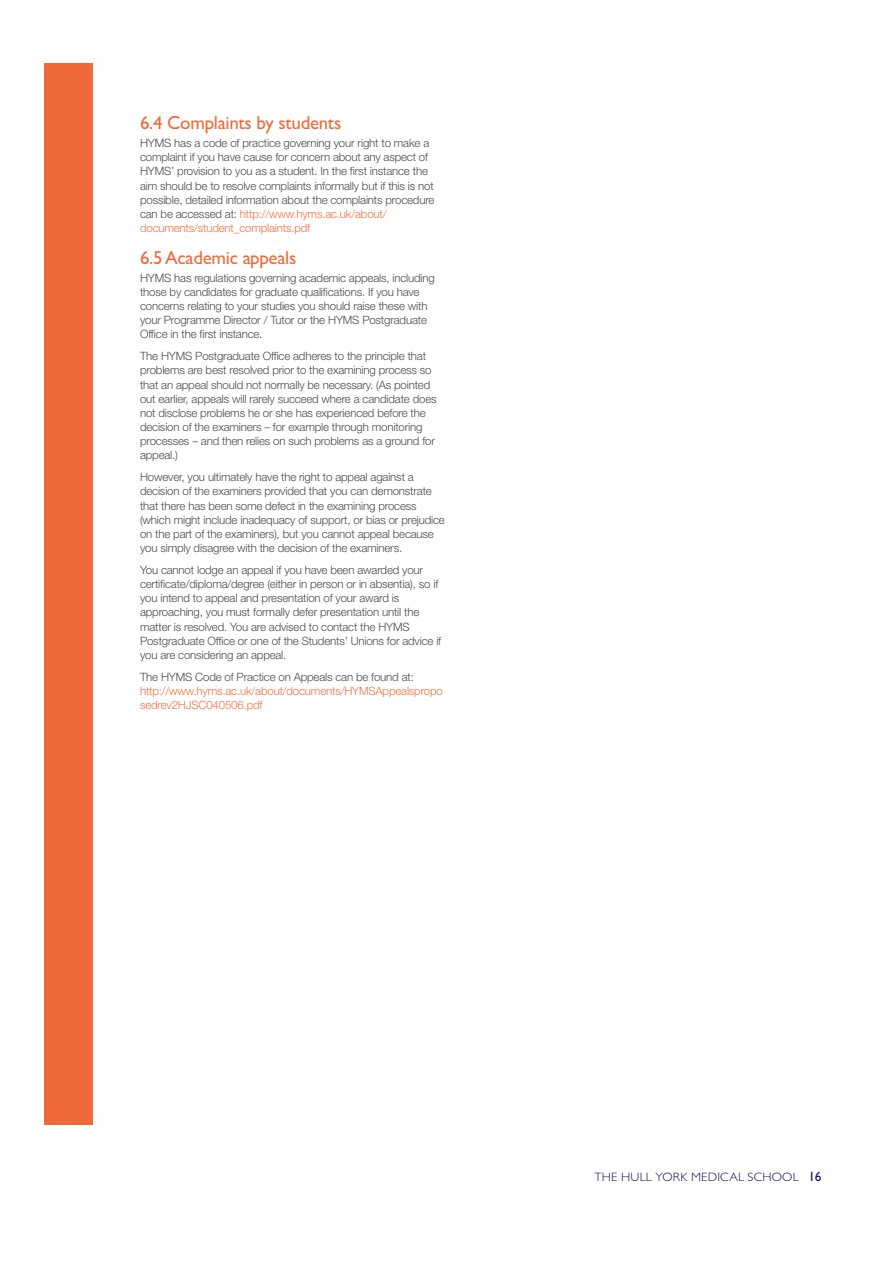
<style>
.page{position:relative;width:893px;height:1263px;background:#fff}
.page>*{position:absolute;margin:0;border:0;box-sizing:border-box;transform-origin:0 0}
.t1{font:18.9px "Gill Sans";letter-spacing:-.015em;color:#f06a39}
.t2{font:300 12.15px "Gill Sans MT Std";letter-spacing:.015em;color:#1a115a;scale:1.05 1}
.t3{font:300 11.55px/14.1px "Helvetica Neue LT Std";letter-spacing:-.015em;color:#4c4c4e}
.t4{font:300 11.55px/14.1px "Helvetica Neue LT Std";letter-spacing:-.015em;color:#f07342}
.s1{color:#f07342}
.s2{font-family:"Gill Sans";font-weight:400;font-size:13.5px}
</style>
<div class="page">
<div style="left:44px;top:63px;width:49px;height:1062px;background:#f06a39"></div>
<h1 class="t1" style="left:140px;top:116px;width:203px">6.4 Complaints by students</h1>
<p class="t3" style="left:140px;top:137px;width:296px">HYMS has a code of practice governing your right to make a complaint if you have cause for concern about any aspect of HYMS’ provision to you as a student. In the first instance the aim should be to resolve complaints informally but if this is not possible, detailed information about the complaints procedure can be accessed at: <span class="s1">http://www.hyms.ac.uk/about/ documents/student_complaints.pdf</span></p>
<h1 class="t1" style="left:140px;top:251px;width:158px">6.5 Academic appeals</h1>
<p class="t3" style="left:140px;top:272px;width:296px">HYMS has regulations governing academic appeals, including those by candidates for graduate qualifications. If you have concerns relating to your studies you should raise these with your Programme Director / Tutor or the HYMS Postgraduate Office in the first instance.</p>
<p class="t3" style="left:140px;top:350px;width:298px">The HYMS Postgraduate Office adheres to the principle that problems are best resolved prior to the examining process so that an appeal should not normally be necessary. (As pointed out earlier, appeals will rarely succeed where a candidate does not disclose problems he or she has experienced before the decision of the examiners – for example through monitoring processes – and then relies on such problems as a ground for appeal.)</p>
<p class="t3" style="left:140px;top:471px;width:306px">However, you ultimately have the right to appeal against a decision of the examiners provided that you can demonstrate that there has been some defect in the examining process (which might include inadequacy of support, or bias or prejudice on the part of the examiners), but you cannot appeal because you simply disagree with the decision of the examiners.</p>
<p class="t3" style="left:140px;top:564px;width:303px">You cannot lodge an appeal if you have been awarded your certificate/diploma/degree (either in person or in absentia), so if you intend to appeal and presentation of your award is approaching, you must formally defer presentation until the matter is resolved. You are advised to contact the HYMS Postgraduate Office or one of the Students’ Unions for advice if you are considering an appeal.</p>
<p class="t3" style="left:140px;top:671px;width:275px">The HYMS Code of Practice on Appeals can be found at:</p>
<p class="t4" style="left:140px;top:685px;width:304px">http://www.hyms.ac.uk/about/documents/HYMSAppealspropo sedrev2HJSC040506.pdf</p>
<p class="t2" style="left:594px;top:1172px;width:218px">THE HULL YORK MEDICAL SCHOOL <span class="s2">16</span></p>
</div>
